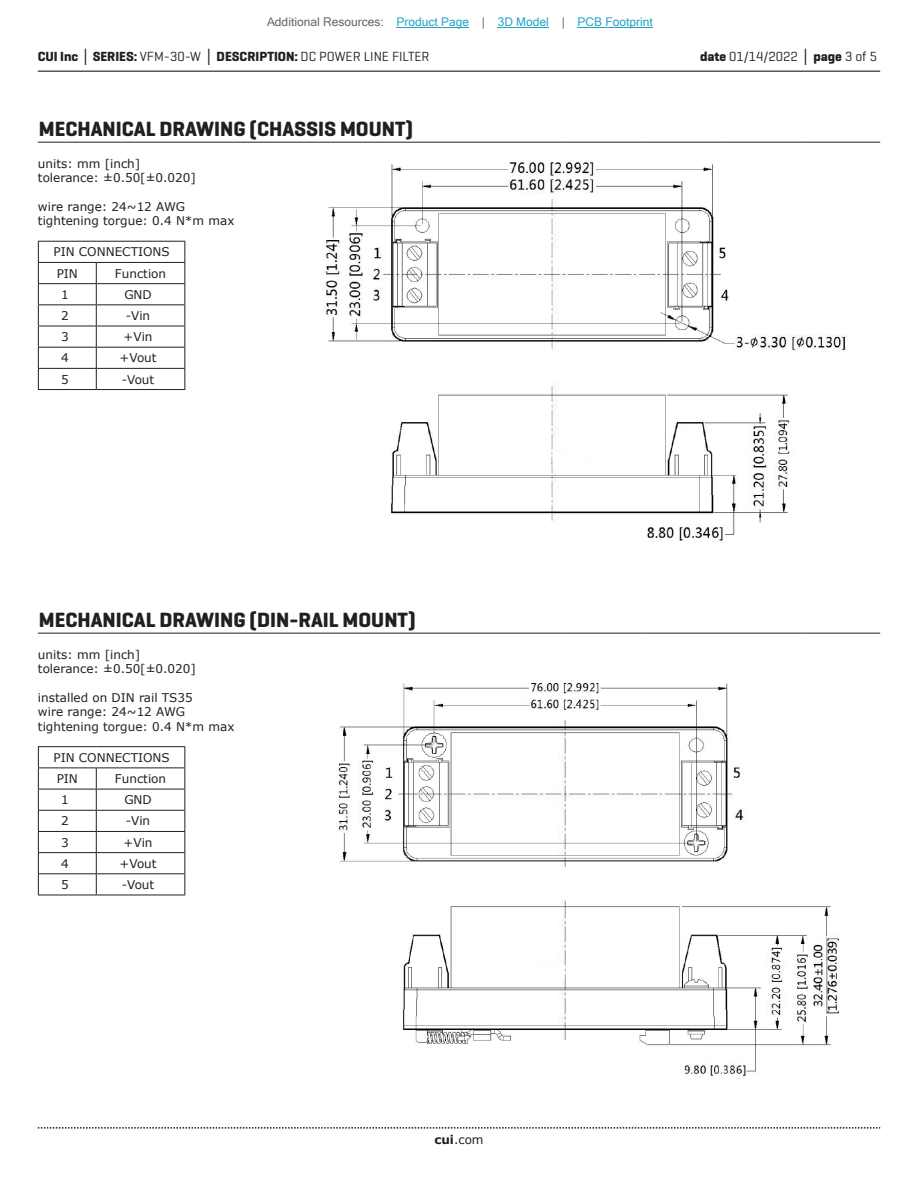
<style>
.page{position:relative;width:918px;height:1188px;background:#fff}
.page>*{position:absolute;margin:0;border:0;box-sizing:border-box;transform-origin:0 0}
.t1{font:700 21px "Geogrotesque";color:#231f20}
.t2{font:700 13.5px "Geogrotesque";color:#231f20}
.t3{font:13.5px "Geogrotesque";color:#231f20}
.t4{font:12px/14.4px "Verdana";color:#231f20}
.t5{font:12px "Microsoft Sans Serif";color:#23a4c6}
.s1{color:#63676b}
.s2{font-family:"Verdana"}
.s3{font-weight:400}
.s4{font-weight:700}
.s5{font-family:"Verdana";font-weight:700}
</style>
<div class="page">
<hr style="left:38px;top:71px;width:842px;height:1px;background:#231f20">
<svg style="left:38px;top:1127px;width:842px;height:2px"></svg>
<img style="left:338px;top:680px;width:501px;height:396px">
<hr style="left:38px;top:633px;width:524px;height:1px;background:#231f20">
<hr style="left:562px;top:633px;width:79px;height:1px;background:#231f20">
<hr style="left:641px;top:633px;width:80px;height:1px;background:#231f20">
<hr style="left:721px;top:633px;width:80px;height:1px;background:#231f20">
<hr style="left:801px;top:633px;width:79px;height:1px;background:#231f20">
<img style="left:326px;top:162px;width:519px;height:379px">
<hr style="left:38px;top:142px;width:524px;height:1px;background:#231f20">
<hr style="left:562px;top:142px;width:79px;height:1px;background:#231f20">
<hr style="left:641px;top:142px;width:80px;height:1px;background:#231f20">
<hr style="left:721px;top:142px;width:80px;height:1px;background:#231f20">
<hr style="left:801px;top:142px;width:79px;height:1px;background:#231f20">
<hr style="left:38px;top:241px;width:58px;height:1px;background:#231f20">
<hr style="left:96px;top:241px;width:89px;height:1px;background:#231f20">
<hr style="left:38px;top:262px;width:58px;height:1px;background:#231f20">
<hr style="left:96px;top:262px;width:89px;height:1px;background:#231f20">
<hr style="left:38px;top:283px;width:58px;height:1px;background:#231f20">
<hr style="left:96px;top:283px;width:89px;height:1px;background:#231f20">
<hr style="left:38px;top:304px;width:58px;height:1px;background:#231f20">
<hr style="left:96px;top:304px;width:89px;height:1px;background:#231f20">
<hr style="left:38px;top:326px;width:58px;height:1px;background:#231f20">
<hr style="left:96px;top:326px;width:89px;height:1px;background:#231f20">
<hr style="left:38px;top:347px;width:58px;height:1px;background:#231f20">
<hr style="left:96px;top:347px;width:89px;height:1px;background:#231f20">
<hr style="left:38px;top:368px;width:58px;height:1px;background:#231f20">
<hr style="left:96px;top:368px;width:89px;height:1px;background:#231f20">
<hr style="left:38px;top:389px;width:58px;height:1px;background:#231f20">
<hr style="left:96px;top:389px;width:89px;height:1px;background:#231f20">
<svg style="left:38px;top:242px;width:1px;height:147px"></svg>
<svg style="left:96px;top:263px;width:1px;height:126px"></svg>
<svg style="left:184px;top:242px;width:1px;height:147px"></svg>
<hr style="left:38px;top:746px;width:58px;height:1px;background:#231f20">
<hr style="left:96px;top:746px;width:89px;height:1px;background:#231f20">
<hr style="left:38px;top:768px;width:58px;height:1px;background:#231f20">
<hr style="left:96px;top:768px;width:89px;height:1px;background:#231f20">
<hr style="left:38px;top:789px;width:58px;height:1px;background:#231f20">
<hr style="left:96px;top:789px;width:89px;height:1px;background:#231f20">
<hr style="left:38px;top:810px;width:58px;height:1px;background:#231f20">
<hr style="left:96px;top:810px;width:89px;height:1px;background:#231f20">
<hr style="left:38px;top:831px;width:58px;height:1px;background:#231f20">
<hr style="left:96px;top:831px;width:89px;height:1px;background:#231f20">
<hr style="left:38px;top:852px;width:58px;height:1px;background:#231f20">
<hr style="left:96px;top:852px;width:89px;height:1px;background:#231f20">
<hr style="left:38px;top:873px;width:58px;height:1px;background:#231f20">
<hr style="left:96px;top:873px;width:89px;height:1px;background:#231f20">
<hr style="left:38px;top:895px;width:58px;height:1px;background:#231f20">
<hr style="left:96px;top:895px;width:89px;height:1px;background:#231f20">
<svg style="left:38px;top:747px;width:1px;height:148px"></svg>
<svg style="left:96px;top:768px;width:1px;height:127px"></svg>
<svg style="left:184px;top:747px;width:1px;height:148px"></svg>
<hr style="left:397px;top:27px;width:72px;height:1px;background:#23a4c6">
<hr style="left:498px;top:27px;width:51px;height:1px;background:#23a4c6">
<hr style="left:578px;top:27px;width:75px;height:1px;background:#23a4c6">
<p class="t5" style="left:267px;top:15px;width:387px"><span class="s1">Additional Resources:</span> Product Page <span class="s1">|</span> 3D Model <span class="s1">|</span> PCB Footprint</p>
<p class="t2" style="left:38px;top:48px;width:393px">CUI Inc <span class="s2">│</span> SERIES: <span class="s3">VFM-30-W</span> <span class="s2">│</span> DESCRIPTION: <span class="s3">DC POWER LINE FILTER</span></p>
<p class="t3" style="left:700px;top:48px;width:179px"><span class="s4">date</span> 01/14/2022 <span class="s5">│</span> <span class="s4">page</span> 3 of 5</p>
<h1 class="t1" style="left:39px;top:116px;width:376px">MECHANICAL DRAWING (CHASSIS MOUNT)</h1>
<p class="t4" style="left:38px;top:156px;width:159px">units: mm [inch] tolerance: ±0.50[±0.020]</p>
<p class="t4" style="left:38px;top:199px;width:198px">wire range: 24~12 AWG tightening torgue: 0.4 N*m max</p>
<p class="t4" style="left:53px;top:241px;width:118px;line-height:21.3px">PIN CONNECTIONS<br>PIN</p>
<p class="t4" style="left:115px;top:266px;width:53px">Function</p>
<p class="t4" style="left:61px;top:287px;width:9px">1</p>
<p class="t4" style="left:124px;top:287px;width:29px">GND</p>
<p class="t4" style="left:61px;top:308px;width:9px">2</p>
<p class="t4" style="left:126px;top:308px;width:26px">-Vin</p>
<p class="t4" style="left:61px;top:330px;width:9px">3</p>
<p class="t4" style="left:124px;top:330px;width:30px">+Vin</p>
<p class="t4" style="left:61px;top:351px;width:9px">4</p>
<p class="t4" style="left:120px;top:351px;width:39px">+Vout</p>
<p class="t4" style="left:61px;top:372px;width:9px">5</p>
<p class="t4" style="left:122px;top:372px;width:34px">-Vout</p>
<h1 class="t1" style="left:39px;top:607px;width:378px">MECHANICAL DRAWING (DIN-RAIL MOUNT)</h1>
<p class="t4" style="left:38px;top:647px;width:159px">units: mm [inch] tolerance: ±0.50[±0.020]</p>
<p class="t4" style="left:38px;top:690px;width:198px">installed on DIN rail TS35<br>wire range: 24~12 AWG tightening torgue: 0.4 N*m max</p>
<p class="t4" style="left:53px;top:747px;width:118px;line-height:21.3px">PIN CONNECTIONS<br>PIN</p>
<p class="t4" style="left:115px;top:771px;width:53px">Function</p>
<p class="t4" style="left:61px;top:793px;width:9px">1</p>
<p class="t4" style="left:124px;top:793px;width:29px">GND</p>
<p class="t4" style="left:61px;top:814px;width:9px">2</p>
<p class="t4" style="left:126px;top:814px;width:26px">-Vin</p>
<p class="t4" style="left:61px;top:835px;width:9px">3</p>
<p class="t4" style="left:124px;top:835px;width:30px">+Vin</p>
<p class="t4" style="left:61px;top:856px;width:9px">4</p>
<p class="t4" style="left:120px;top:856px;width:39px">+Vout</p>
<p class="t4" style="left:61px;top:877px;width:9px">5</p>
<p class="t4" style="left:122px;top:877px;width:34px">-Vout</p>
<p class="t4" style="left:434px;top:1132px;width:51px"><span class="s4">cui</span>.com</p>
</div>
